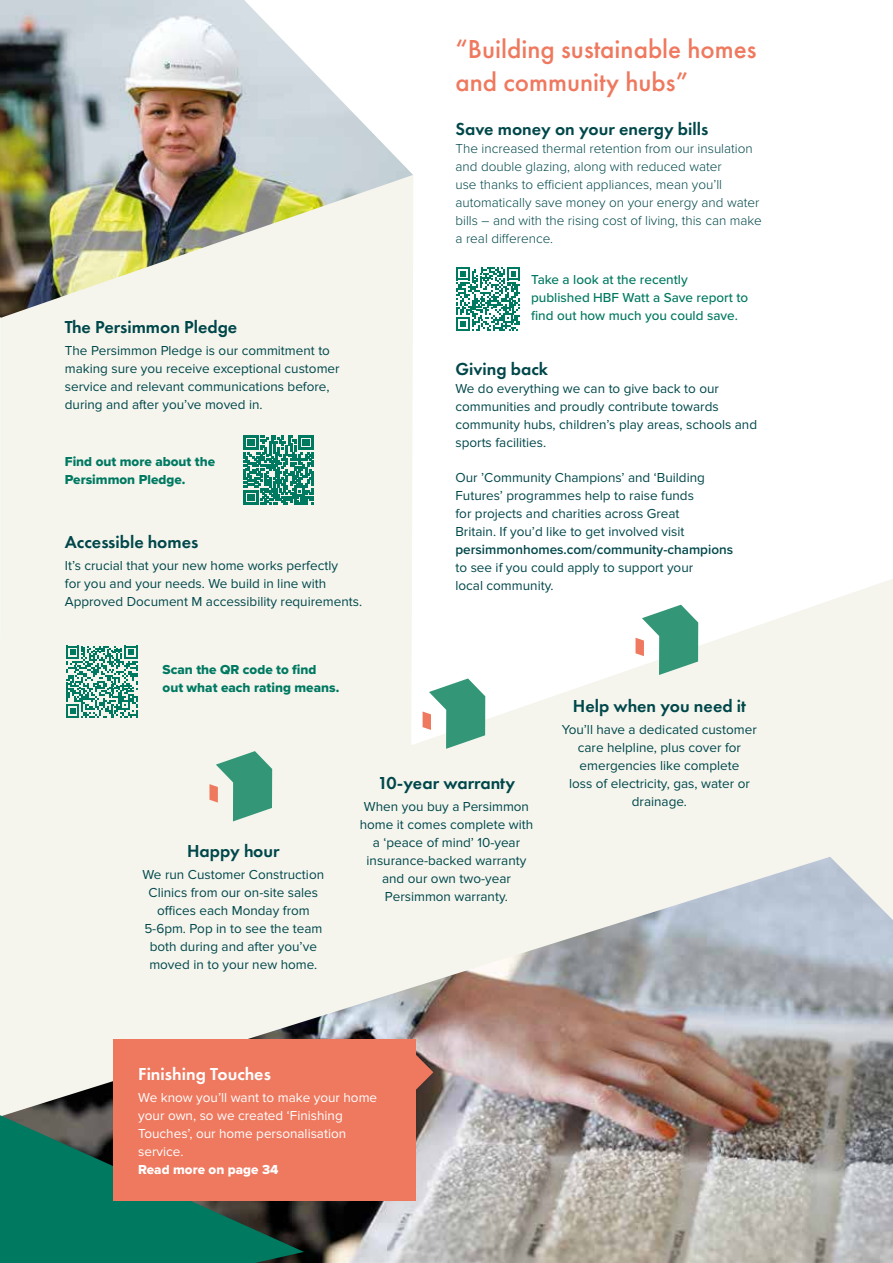
<style>
.page{position:relative;width:893px;height:1263px;background:#fff}
.page>*{position:absolute;margin:0;border:0;box-sizing:border-box;transform-origin:0 0}
.t1{font:500 27px/32.4px "Futura PT";color:#ef795f}
.t2{font:600 18px "Futura PT";color:#00474a}
.t3{font:600 18px "Futura PT";color:#fff}
.t4{font:13.5px/18px "Proxima Nova";color:#00474a}
.t5{font:300 13.5px/18px "Proxima Nova";color:#00474a}
.t6{font:13.5px/18px "Proxima Nova";color:#fff}
.t7{font:500 13.5px/18px "Proxima Nova";color:#007961}
.t8{font:13.5px/18px "Proxima Nova Extrabld";color:#007961}
.t9{font:600 13.5px "Proxima Nova";color:#00474a}
.t10{font:13.5px "Proxima Nova Extrabld";color:#fff}
</style>
<div class="page">
<img style="left:304px;top:1116px;width:589px;height:147px">
<img style="left:0;top:0;width:893px;height:1116px">
<svg style="left:244px;top:0;width:649px;height:745px"></svg>
<svg style="left:0;top:1115px;width:304px;height:148px;background:#0d6b58"></svg>
<svg style="left:456px;top:267px;width:64px;height:64px"></svg>
<svg style="left:243px;top:435px;width:70px;height:70px;background:#489d8a"></svg>
<svg style="left:66px;top:646px;width:72px;height:72px;background:#75b4a4"></svg>
<svg style="left:635px;top:605px;width:63px;height:70px"></svg>
<svg style="left:423px;top:678px;width:62px;height:71px"></svg>
<svg style="left:209px;top:751px;width:63px;height:70px;background:#88bca7"></svg>
<div style="left:113px;top:1039px;width:302px;height:162px;background:#ef795f"></div>
<svg style="left:415px;top:1054px;width:18px;height:36px"></svg>
<h1 class="t1" style="left:455px;top:33px;width:302px">“Building sustainable homes and community hubs”</h1>
<h2 class="t2" style="left:65px;top:315px;width:174px">The Persimmon Pledge</h2>
<p class="t4" style="left:65px;top:342px;width:276px">The Persimmon Pledge is our commitment to making sure you receive exceptional customer service and relevant communications before, during and after you’ve moved in.</p>
<p class="t8" style="left:65px;top:452px;width:152px">Find out more about the<br>Persimmon Pledge.</p>
<h2 class="t2" style="left:65px;top:531px;width:135px">Accessible homes</h2>
<p class="t4" style="left:65px;top:557px;width:299px">It’s crucial that your new home works perfectly<br>for you and your needs. We build in line with<br>Approved Document M accessibility requirements.</p>
<p class="t8" style="left:163px;top:660px;width:178px">Scan the QR code to find out what each rating means.</p>
<h2 class="t2" style="left:455px;top:117px;width:254px">Save money on your energy bills</h2>
<p class="t5" style="left:455px;top:138px;width:308px">The increased thermal retention from our insulation and double glazing, along with reduced water<br>use thanks to efficient appliances, mean you’ll automatically save money on your energy and water bills – and with the rising cost of living, this can make a real difference.</p>
<p class="t7" style="left:531px;top:270px;width:219px">Take a look at the recently published HBF Watt a Save report to find out how much you could save.</p>
<h2 class="t2" style="left:455px;top:358px;width:94px">Giving back</h2>
<p class="t4" style="left:455px;top:380px;width:303px">We do everything we can to give back to our communities and proudly contribute towards community hubs, children’s play areas, schools and sports facilities.</p>
<p class="t4" style="left:455px;top:468px;width:251px">Our ’Community Champions’ and ‘Building Futures’ programmes help to raise funds for projects and charities across Great Britain. If you’d like to get involved visit</p>
<p class="t9" style="left:455px;top:539px;width:279px">persimmonhomes.com/community-champions</p>
<p class="t4" style="left:455px;top:558px;width:239px">to see if you could apply to support your local community.</p>
<h2 class="t2" style="left:187px;top:840px;width:94px">Happy hour</h2>
<p class="t4" style="left:143px;top:866px;width:183px;text-align:center">We run Customer Construction<br>Clinics from our on-site sales offices each Monday from<br>5-6pm. Pop in to see the team both during and after you’ve moved in to your new home.</p>
<h2 class="t2" style="left:378px;top:772px;width:139px">10-year warranty</h2>
<p class="t4" style="left:360px;top:798px;width:175px;text-align:center">When you buy a Persimmon home it comes complete with a ‘peace of mind’ 10-year insurance-backed warranty and our own two-year<br>Persimmon warranty.</p>
<h2 class="t2" style="left:573px;top:695px;width:175px">Help when you need it</h2>
<p class="t4" style="left:562px;top:721px;width:196px;text-align:center">You’ll have a dedicated customer care helpline, plus cover for emergencies like complete<br>loss of electricity, gas, water or drainage.</p>
<h2 class="t3" style="left:138px;top:1062px;width:134px">Finishing Touches</h2>
<p class="t6" style="left:138px;top:1088px;width:240px">We know you’ll want to make your home your own, so we created ‘Finishing<br>Touches’, our home personalisation service.</p>
<p class="t10" style="left:138px;top:1159px;width:142px">Read more on page 34</p>
</div>
